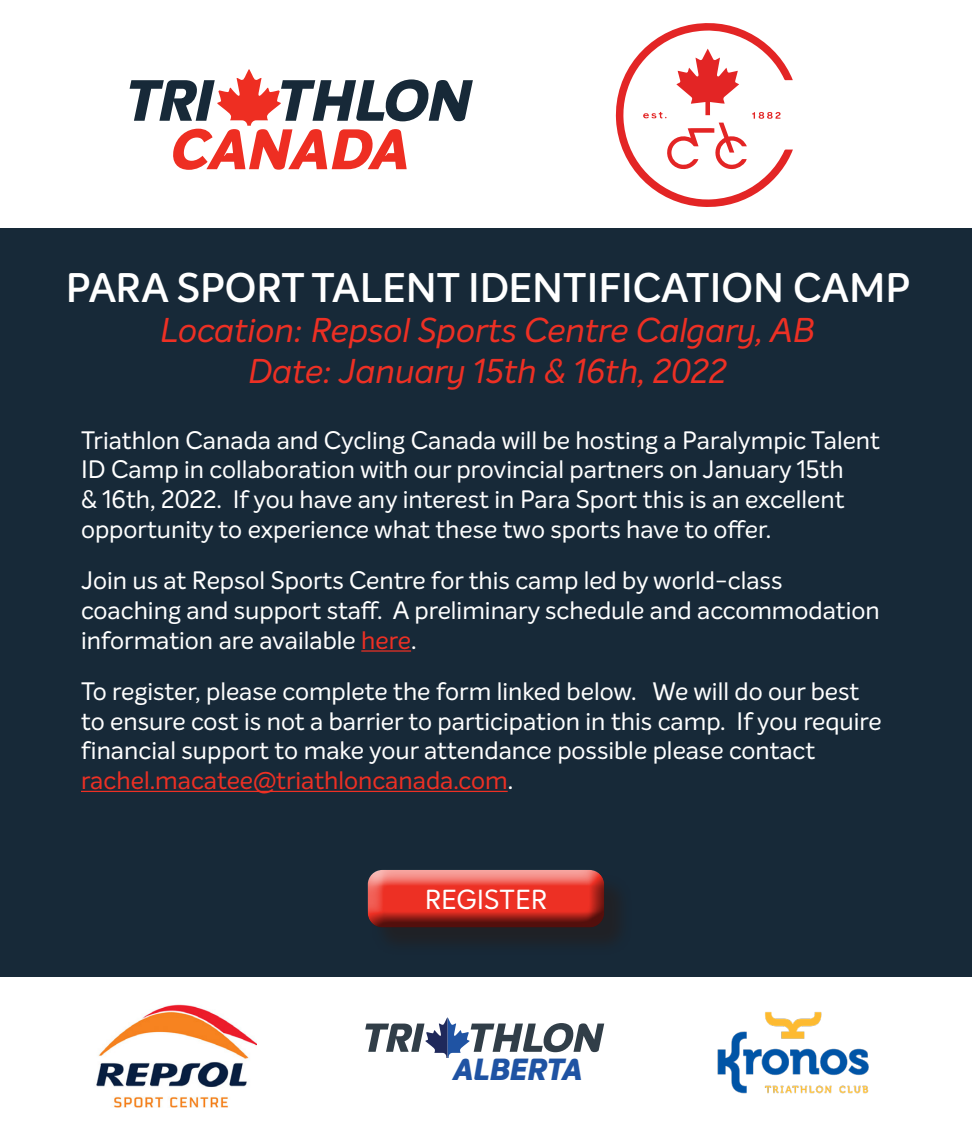
<style>
.page{position:relative;width:972px;height:1134px;background:#fff}
.page>*{position:absolute;margin:0;border:0;box-sizing:border-box;transform-origin:0 0}
.t1{font:600 40.5px "Intelo";color:#fff}
.t2{font:italic 33.75px "Intelo";color:#ed3024}
.t3{font:italic 800 29.93px "Intelo";color:#1f53a3}
.t4{font:27px "Intelo";color:#fff}
.t5{font:24.75px/29.7px "Intelo";color:#fff}
.s1{color:#ed3024}
</style>
<div class="page">
<svg style="left:130px;top:69px;width:343px;height:101px"></svg>
<div style="left:0;top:228px;width:972px;height:749px;background:#172938"></div>
<svg style="left:616px;top:23px;width:177px;height:184px"></svg>
<hr style="left:361px;top:650px;width:50px;height:2px;background:#ed3024">
<hr style="left:81px;top:791px;width:427px;height:1px;background:#ed3024">
<div style="left:371px;top:873px;width:261px;height:82px;background:#182734"></div>
<div style="left:356px;top:867px;width:261px;height:73px;background:#231f20;opacity:.75"></div>
<img style="left:717px;top:1012px;width:152px;height:82px">
<img style="left:96px;top:1004px;width:161px;height:104px">
<svg style="left:365px;top:1017px;width:239px;height:41px"></svg>
<p class="t1" style="left:66px;top:262px;width:846px">PARA SPORT TALENT IDENTIFICATION CAMP</p>
<p class="t2" style="left:160px;top:310px;width:656px">Location: Repsol Sports Centre Calgary, AB</p>
<p class="t2" style="left:248px;top:350px;width:480px">Date: January 15th &amp; 16th, 2022</p>
<p class="t5" style="left:81px;top:425px;width:801px">Triathlon Canada and Cycling Canada will be hosting a Paralympic Talent ID Camp in collaboration with our provincial partners on January 15th<br>&amp; 16th, 2022. If you have any interest in Para Sport this is an excellent opportunity to experience what these two sports have to offer.</p>
<p class="t5" style="left:81px;top:566px;width:800px">Join us at Repsol Sports Centre for this camp led by world-class coaching and support staff. A preliminary schedule and accommodation information are available <span class="s1">here</span>.</p>
<p class="t5" style="left:81px;top:676px;width:802px">To register, please complete the form linked below. We will do our best to ensure cost is not a barrier to participation in this camp. If you require financial support to make your attendance possible please contact <span class="s1">rachel.macatee@triathloncanada.com</span>.</p>
<p class="t4" style="left:425px;top:883px;width:124px">REGISTER</p>
<p class="t3" style="left:454px;top:1050px;width:130px">ALBERTA</p>
</div>
